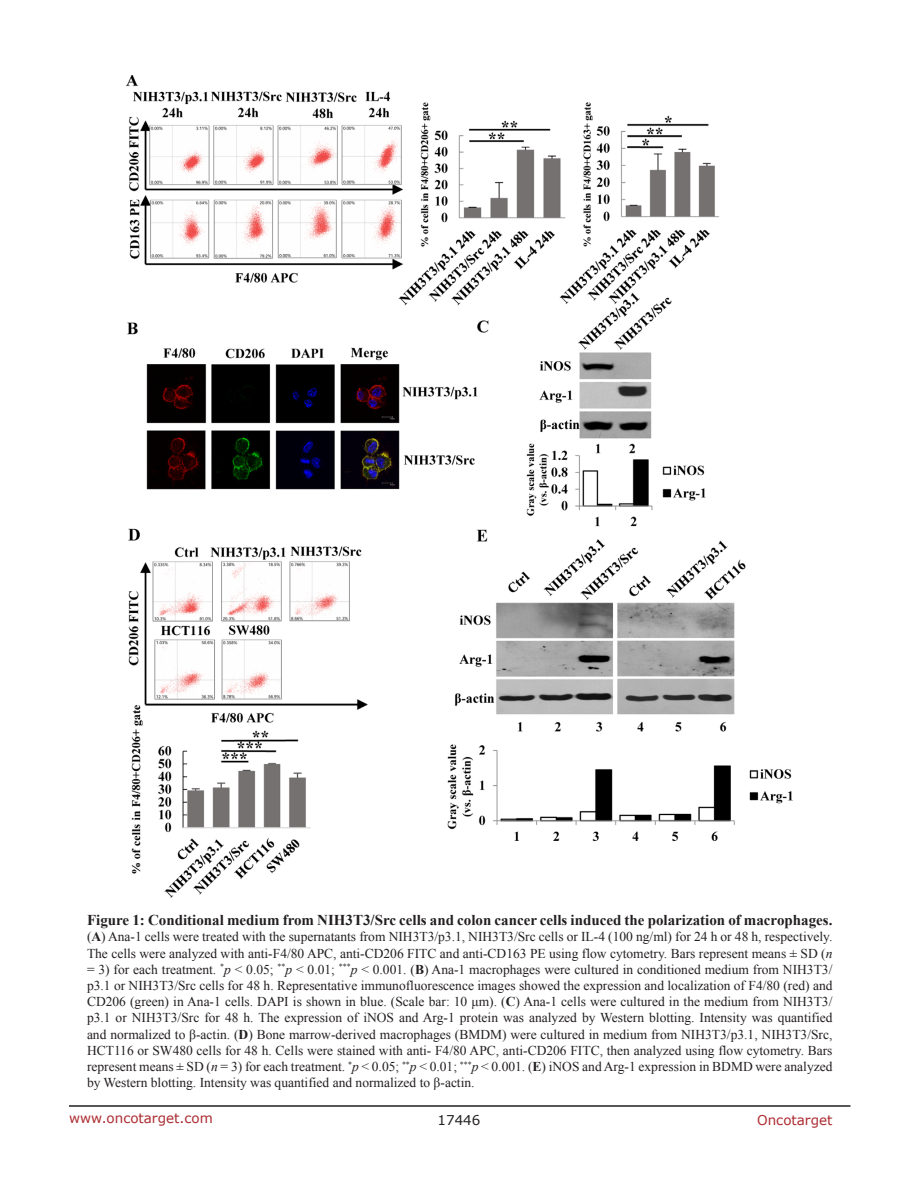
<style>
.page{position:relative;width:918px;height:1188px;background:#fff}
.page>*{position:absolute;margin:0;border:0;box-sizing:border-box;transform-origin:0 0}
.FigureText{font:700 15px "Times New Roman";color:#231f20}
.FigureText-2{font:13.5px/16.2px "Times New Roman";color:#231f20;text-align:justify}
.t1{font:13.5px "Verdana";color:#ac2b31}
.t2{font:13.5px "Verdana";color:#231f20}
.s1{font-weight:700}
.s2{font-style:italic}
</style>
<div class="page">
<hr style="left:69px;top:1105px;width:781px;height:2px;background:#231f20">
<img style="left:127px;top:75px;width:666px;height:822px">
<p class="FigureText" style="left:87px;top:910px;width:747px">Figure 1: Conditional medium from NIH3T3/Src cells and colon cancer cells induced the polarization of macrophages.</p>
<p class="FigureText-2" style="left:87px;top:929px;width:747px">(<span class="s1">A</span>) Ana-1 cells were treated with the supernatants from NIH3T3/p3.1, NIH3T3/Src cells or IL-4 (100 ng/ml) for 24 h or 48 h, respectively.<br>The cells were analyzed with anti-F4/80 APC, anti-CD206 FITC and anti-CD163 PE using flow cytometry. Bars represent means ± SD (<span class="s2">n </span>= 3) for each treatment. <sup>*</sup><span class="s2">p</span> &lt; 0.05; <sup>**</sup><span class="s2">p</span> &lt; 0.01; <sup>***</sup><span class="s2">p</span> &lt; 0.001. (<span class="s1">B</span>) Ana-1 macrophages were cultured in conditioned medium from NIH3T3/ p3.1 or NIH3T3/Src cells for 48 h. Representative immunofluorescence images showed the expression and localization of F4/80 (red) and CD206 (green) in Ana-1 cells. DAPI is shown in blue. (Scale bar: 10 μm). (<span class="s1">C</span>) Ana-1 cells were cultured in the medium from NIH3T3/ p3.1 or NIH3T3/Src for 48 h. The expression of iNOS and Arg-1 protein was analyzed by Western blotting. Intensity was quantified and normalized to β-actin. (<span class="s1">D</span>) Bone marrow-derived macrophages (BMDM) were cultured in medium from NIH3T3/p3.1, NIH3T3/Src, HCT116 or SW480 cells for 48 h. Cells were stained with anti- F4/80 APC, anti-CD206 FITC, then analyzed using flow cytometry. Bars represent means ± SD (<span class="s2">n</span> = 3) for each treatment. <sup>*</sup><span class="s2">p</span> &lt; 0.05; <sup>**</sup><span class="s2">p</span> &lt; 0.01; <sup>***</sup><span class="s2">p</span> &lt; 0.001. (<span class="s1">E</span>) iNOS and Arg-1 expression in BDMD were analyzed by Western blotting. Intensity was quantified and normalized to β-actin.</p>
<p class="t1" style="left:69px;top:1109px;width:145px">www.oncotarget.com</p>
<p class="t2" style="left:438px;top:1111px;width:44px">17446</p>
<p class="t1" style="left:757px;top:1111px;width:77px">Oncotarget</p>
</div>
